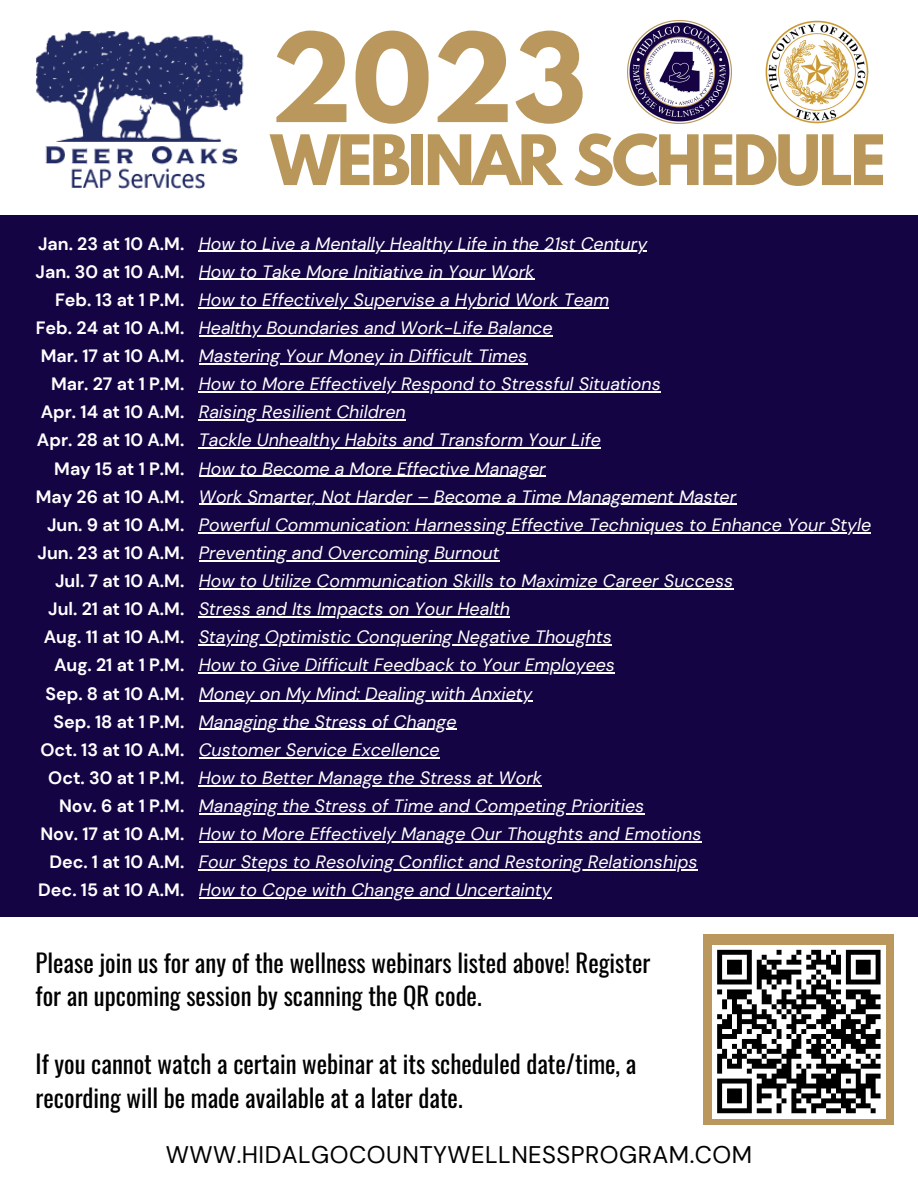
<style>
.page{position:relative;width:918px;height:1188px;background:#fff}
.page>*{position:absolute;margin:0;border:0;box-sizing:border-box;transform-origin:0 0}
.t1{font:700 108.9px "League Spartan";color:#ba985d}
.t2{font:700 61.5px "League Spartan";letter-spacing:-.045em;color:#b9975a}
.t3{font:24.75px/33.8px "Oswald";color:#000}
.t4{font:24px "DM Sans";letter-spacing:.02em;color:#000}
.t5{font:italic 17.85px/28.2px "DM Sans";color:#fff}
.t6{font:700 17.85px/28.2px "DM Sans";color:#fff;text-align:right}
</style>
<div class="page">
<img style="left:628px;top:20px;width:103px;height:104px">
<img style="left:765px;top:20px;width:104px;height:104px">
<img style="left:35px;top:31px;width:209px;height:158px">
<div style="left:0;top:215px;width:918px;height:702px;background:#140444"></div>
<hr style="left:199px;top:251px;width:448px;height:1px;background:#fff">
<hr style="left:199px;top:279px;width:335px;height:1px;background:#fff">
<hr style="left:199px;top:307px;width:410px;height:1px;background:#fff">
<hr style="left:199px;top:335px;width:354px;height:1px;background:#fff">
<hr style="left:199px;top:363px;width:328px;height:1px;background:#fff">
<hr style="left:199px;top:391px;width:462px;height:1px;background:#fff">
<hr style="left:199px;top:419px;width:207px;height:2px;background:#fff">
<hr style="left:199px;top:448px;width:402px;height:1px;background:#fff">
<hr style="left:199px;top:476px;width:347px;height:1px;background:#fff">
<hr style="left:199px;top:504px;width:537px;height:1px;background:#fff">
<hr style="left:199px;top:532px;width:672px;height:1px;background:#fff">
<hr style="left:199px;top:560px;width:300px;height:1px;background:#fff">
<hr style="left:199px;top:588px;width:534px;height:1px;background:#fff">
<hr style="left:199px;top:616px;width:311px;height:1px;background:#fff">
<hr style="left:199px;top:644px;width:413px;height:2px;background:#fff">
<hr style="left:199px;top:673px;width:416px;height:1px;background:#fff">
<hr style="left:199px;top:701px;width:333px;height:1px;background:#fff">
<hr style="left:199px;top:729px;width:257px;height:1px;background:#fff">
<hr style="left:199px;top:757px;width:241px;height:1px;background:#fff">
<hr style="left:199px;top:785px;width:343px;height:1px;background:#fff">
<hr style="left:199px;top:813px;width:445px;height:1px;background:#fff">
<hr style="left:199px;top:841px;width:503px;height:1px;background:#fff">
<hr style="left:199px;top:869px;width:499px;height:2px;background:#fff">
<hr style="left:199px;top:898px;width:353px;height:1px;background:#fff">
<div style="left:704px;top:934px;width:190px;height:191px;background:#ba985d"></div>
<div style="left:712px;top:945px;width:174px;height:173px;background:#fff"></div>
<svg style="left:717px;top:949px;width:164px;height:165px"></svg>
<h1 class="t1" style="left:270px;top:24px;width:317px">2023</h1>
<h2 class="t2" style="left:270px;top:130px;width:617px">WEBINAR SCHEDULE</h2>
<p class="t6" style="left:36px;top:229px;width:150px">Jan. 23 at 10 A.M.<br>Jan. 30 at 10 A.M.<br>Feb. 13 at 1 P.M.<br>Feb. 24 at 10 A.M.<br>Mar. 17 at 10 A.M.<br>Mar. 27 at 1 P.M.<br>Apr. 14 at 10 A.M.<br>Apr. 28 at 10 A.M.<br>May 15 at 1 P.M.<br>May 26 at 10 A.M.<br>Jun. 9 at 10 A.M.<br>Jun. 23 at 10 A.M.<br>Jul. 7 at 10 A.M.<br>Jul. 21 at 10 A.M.<br>Aug. 11 at 10 A.M.<br>Aug. 21 at 1 P.M.<br>Sep. 8 at 10 A.M.<br>Sep. 18 at 1 P.M.<br>Oct. 13 at 10 A.M.<br>Oct. 30 at 1 P.M.<br>Nov. 6 at 1 P.M.<br>Nov. 17 at 10 A.M.<br>Dec. 1 at 10 A.M.<br>Dec. 15 at 10 A.M.</p>
<p class="t5" style="left:199px;top:229px;width:674px">How to Live a Mentally Healthy Life in the 21st Century<br>How to Take More Initiative in Your Work<br>How to Effectively Supervise a Hybrid Work Team<br>Healthy Boundaries and Work-Life Balance<br>Mastering Your Money in Difficult Times<br>How to More Effectively Respond to Stressful Situations<br>Raising Resilient Children<br>Tackle Unhealthy Habits and Transform Your Life<br>How to Become a More Effective Manager<br>Work Smarter, Not Harder – Become a Time Management Master<br>Powerful Communication: Harnessing Effective Techniques to Enhance Your Style Preventing and Overcoming Burnout<br>How to Utilize Communication Skills to Maximize Career Success<br>Stress and Its Impacts on Your Health<br>Staying Optimistic Conquering Negative Thoughts<br>How to Give Difficult Feedback to Your Employees<br>Money on My Mind: Dealing with Anxiety<br>Managing the Stress of Change<br>Customer Service Excellence<br>How to Better Manage the Stress at Work<br>Managing the Stress of Time and Competing Priorities<br>How to More Effectively Manage Our Thoughts and Emotions<br>Four Steps to Resolving Conflict and Restoring Relationships<br>How to Cope with Change and Uncertainty</p>
<h3 class="t3" style="left:36px;top:945px;width:616px">Please join us for any of the wellness webinars listed above! Register for an upcoming session by scanning the QR code.</h3>
<h3 class="t3" style="left:36px;top:1046px;width:602px">If you cannot watch a certain webinar at its scheduled date/time, a recording will be made available at a later date.</h3>
<h3 class="t4" style="left:166px;top:1140px;width:588px">WWW.HIDALGOCOUNTYWELLNESSPROGRAM.COM</h3>
</div>
